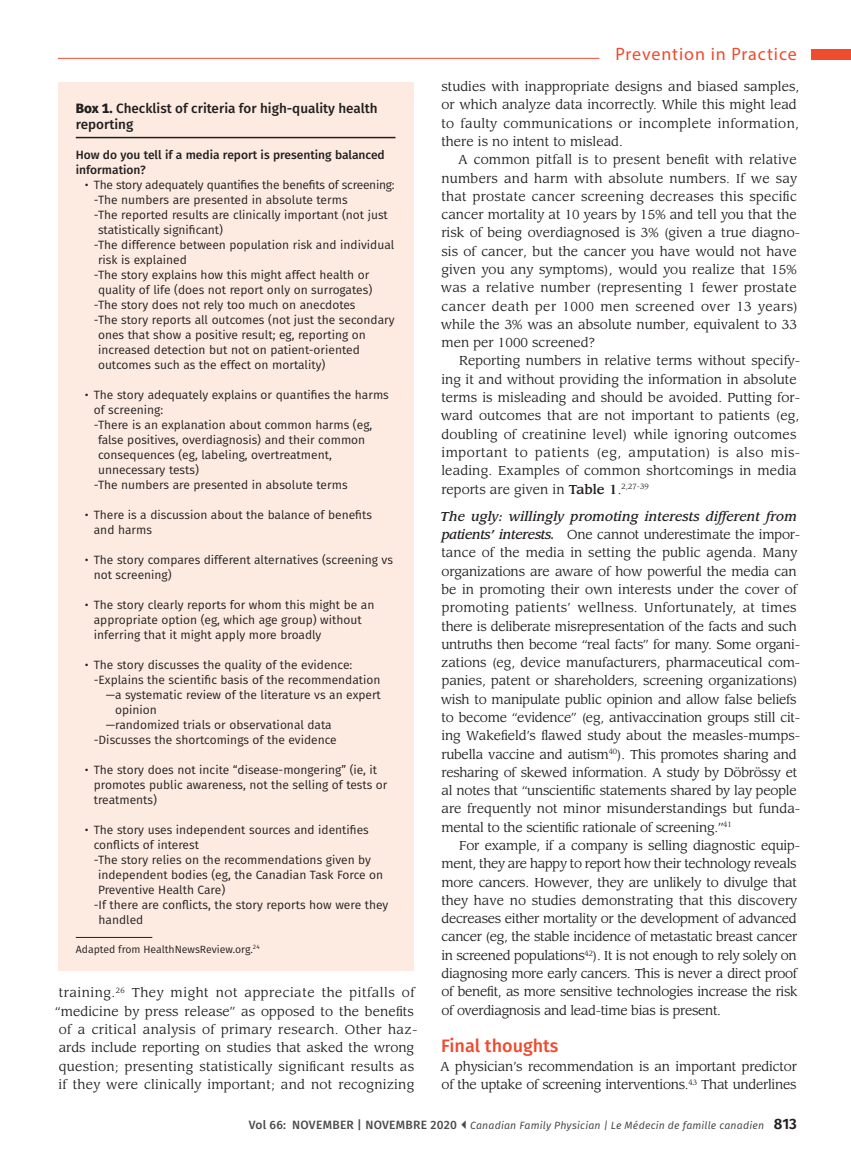
<style>
.page{position:relative;width:851px;height:1161px;background:#fff}
.page>*{position:absolute;margin:0;border:0;box-sizing:border-box;transform-origin:0 0}
.t1{font:18px "Myriad Pro";letter-spacing:.05em;color:#ef4b2e}
.Level3Head{font:500 18px "Fira Sans";color:#ef4b2e}
.BoxTitle{font:500 13.5px/16.5px "Fira Sans";color:#231f20}
.Level4Head{font:12.75px/18.3px "Leawood Std";letter-spacing:-.02em;color:#231f20}
.ParagraphIndent{font:12.75px/18.3px "Leawood Std";color:#231f20}
.ParagraphIndent-2{font:12.75px/18.3px "Leawood Std";letter-spacing:-.025em;color:#231f20}
.Level4Head-2{font:12.75px/18.3px "Leawood Std";letter-spacing:.02em;color:#231f20}
.Level4Head-3{font:12.75px/18.3px "Leawood Std";color:#231f20}
.Paragraph{font:12.75px/18.3px "Leawood Std";letter-spacing:-.02em;color:#231f20}
.TableBullet{font:12px/15px "Fira Sans";color:#231f20}
.TableSubHead{font:500 12px/15px "Fira Sans";color:#231f20}
.TableBullet-2{font:12px "Fira Sans";letter-spacing:-.02em;color:#231f20}
.t2{font:italic 10.5px "Fira Sans";letter-spacing:.015em;color:#4b4c4d}
.TableNote{font:10.5px "Fira Sans";color:#231f20}
.s1{font-weight:800}
.s2{font-weight:500}
.s3{font-weight:500;font-style:italic}
.s4{font-weight:500;font-style:normal;font-size:12px}
.s5{font-weight:600;font-style:normal;font-size:15px;color:#231f20}
</style>
<div class="page">
<hr style="left:58px;top:58px;width:541px;height:1px;background:#ef4b2e">
<div style="left:812px;top:50px;width:38px;height:10px;background:#ef4b2e"></div>
<div style="left:58px;top:82px;width:355px;height:889px;background:#fdebe1"></div>
<hr style="left:76px;top:137px;width:319px;height:1px;background:#231f20">
<hr style="left:76px;top:937px;width:76px;height:1px;background:#231f20">
<p class="BoxTitle" style="left:76px;top:99px;width:303px"><span class="s1">Box 1.</span> Checklist of criteria for high-quality health reporting</p>
<p class="TableSubHead" style="left:76px;top:147px;width:310px">How do you tell if a media report is presenting balanced information?</p>
<p class="TableBullet-2" style="left:85px;top:176px;width:311px">• The story adequately quantifies the benefits of screening:</p>
<p class="TableBullet" style="left:94px;top:192px;width:255px">-The numbers are presented in absolute terms</p>
<p class="TableBullet" style="left:98px;top:207px;width:291px;text-indent:-4px">-The reported results are clinically important (not just statistically significant)</p>
<p class="TableBullet" style="left:98px;top:237px;width:298px;text-indent:-4px">-The difference between population risk and individual risk is explained</p>
<p class="TableBullet" style="left:94px;top:267px;width:280px;text-align:center">-The story explains how this might affect health or quality of life (does not report only on surrogates)</p>
<p class="TableBullet" style="left:94px;top:297px;width:263px">-The story does not rely too much on anecdotes</p>
<p class="TableBullet" style="left:98px;top:312px;width:298px;text-indent:-4px">-The story reports all outcomes (not just the secondary ones that show a positive result; eg, reporting on increased detection but not on patient-oriented outcomes such as the effect on mortality)</p>
<p class="TableBullet" style="left:94px;top:387px;width:296px;text-indent:-9px">• The story adequately explains or quantifies the harms of screening:</p>
<p class="TableBullet" style="left:98px;top:417px;width:276px;text-indent:-4px">-There is an explanation about common harms (eg, false positives, overdiagnosis) and their common consequences (eg, labeling, overtreatment, unnecessary tests)</p>
<p class="TableBullet" style="left:94px;top:477px;width:255px">-The numbers are presented in absolute terms</p>
<p class="TableBullet" style="left:94px;top:507px;width:279px;text-indent:-9px">• There is a discussion about the balance of benefits and harms</p>
<p class="TableBullet" style="left:94px;top:552px;width:301px;text-indent:-9px">• The story compares different alternatives (screening vs not screening)</p>
<p class="TableBullet" style="left:94px;top:597px;width:282px;text-indent:-9px">• The story clearly reports for whom this might be an appropriate option (eg, which age group) without inferring that it might apply more broadly</p>
<p class="TableBullet" style="left:85px;top:657px;width:269px">• The story discusses the quality of the evidence:</p>
<p class="TableBullet" style="left:94px;top:672px;width:288px">-Explains the scientific basis of the recommendation</p>
<p class="TableBullet" style="left:115px;top:687px;width:267px;text-indent:-9px">—a systematic review of the literature vs an expert opinion</p>
<p class="TableBullet" style="left:106px;top:717px;width:227px">—randomized trials or observational data</p>
<p class="TableBullet" style="left:94px;top:732px;width:244px">-Discusses the shortcomings of the evidence</p>
<p class="TableBullet" style="left:94px;top:762px;width:295px;text-indent:-9px">• The story does not incite “disease-mongering” (ie, it promotes public awareness, not the selling of tests or treatments)</p>
<p class="TableBullet" style="left:94px;top:822px;width:276px;text-indent:-9px">• The story uses independent sources and identifies conflicts of interest</p>
<p class="TableBullet" style="left:98px;top:852px;width:287px;text-indent:-4px">-The story relies on the recommendations given by independent bodies (eg, the Canadian Task Force on<br>Preventive Health Care)</p>
<p class="TableBullet" style="left:99px;top:897px;width:291px;text-indent:-5px">-If there are conflicts, the story reports how were they handled</p>
<p class="TableNote" style="left:76px;top:941px;width:185px">Adapted from HealthNewsReview.org.<sup>24</sup></p>
<p class="Level4Head-2" style="left:55px;top:984px;width:364px">training.<sup>26</sup> They might not appreciate the pitfalls of “medicine by press release” as opposed to the benefits of a critical analysis of primary research. Other haz&shy;ards include reporting on studies that asked the wrong question; presenting statistically significant results as if they were clinically important; and not recognizing</p>
<h1 class="t1" style="left:615px;top:43px;width:183px">Prevention in Practice</h1>
<p class="Level4Head-3" style="left:441px;top:78px;width:359px">studies with inappropriate designs and biased samples, or which analyze data incorrectly. While this might lead to faulty communications or incomplete information, there is no intent to mislead.</p>
<p class="ParagraphIndent" style="left:441px;top:151px;width:361px;text-indent:17px">A common pitfall is to present benefit with relative numbers and harm with absolute numbers. If we say that prostate cancer screening decreases this specific cancer mortality at 10 years by 15% and tell you that the risk of being overdiagnosed is 3% (given a true diagno&shy;sis of cancer, but the cancer you have would not have given you any symptoms), would you realize that 15% was a relative number (representing 1 fewer prostate cancer death per 1000 men screened over 13 years) while the 3% was an absolute number, equivalent to 33 men per 1000 screened?</p>
<p class="ParagraphIndent" style="left:441px;top:352px;width:361px;text-indent:18px">Reporting numbers in relative terms without specify&shy;ing it and without providing the information in absolute terms is misleading and should be avoided. Putting for&shy;ward outcomes that are not important to patients (eg, doubling of creatinine level) while ignoring outcomes important to patients (eg, amputation) is also mis&shy;leading. Examples of common shortcomings in media reports are given in <span class="s2">Table 1</span>.<sup>2,27-39</sup></p>
<p class="Level4Head" style="left:440px;top:507px;width:361px"><span class="s3">The ugly: willingly promoting interests different from patients’ interests.</span> One cannot underestimate the impor&shy;tance of the media in setting the public agenda. Many organizations are aware of how powerful the media can be in promoting their own interests under the cover of promoting patients’ wellness. Unfortunately, at times there is deliberate misrepresentation of the facts and such untruths then become “real facts” for many. Some organi&shy;zations (eg, device manufacturers, pharmaceutical com&shy;panies, patent or shareholders, screening organizations) wish to manipulate public opinion and allow false beliefs to become “evidence” (eg, antivaccination groups still cit&shy;ing Wakefield’s flawed study about the measles-mumps&shy;rubella vaccine and autism<sup>40</sup>). This promotes sharing and resharing of skewed information. A study by Döbrössy et al notes that “unscientific statements shared by lay people are frequently not minor misunderstandings but funda&shy;mental to the scientific rationale of screening.”<sup>41</sup></p>
<p class="ParagraphIndent-2" style="left:441px;top:837px;width:360px;text-indent:18px">For example, if a company is selling diagnostic equip&shy;ment, they are happy to report how their technology reveals more cancers. However, they are unlikely to divulge that they have no studies demonstrating that this discovery decreases either mortality or the development of advanced cancer (eg, the stable incidence of metastatic breast cancer in screened populations<sup>42</sup>). It is not enough to rely solely on diagnosing more early cancers. This is never a direct proof of benefit, as more sensitive technologies increase the risk of overdiagnosis and lead-time bias is present.</p>
<p class="Level3Head" style="left:441px;top:1032px;width:119px">Final thoughts</p>
<p class="Paragraph" style="left:440px;top:1057px;width:358px">A physician’s recommendation is an important predictor of the uptake of screening interventions.<sup>43</sup> That underlines</p>
<p class="t2" style="left:249px;top:1117px;width:549px"><span class="s4">Vol 66: NOVEMBER | NOVEMBRE 2020</span> Canadian Family Physician | Le Médecin de famille canadien <span class="s5">813</span></p>
</div>
